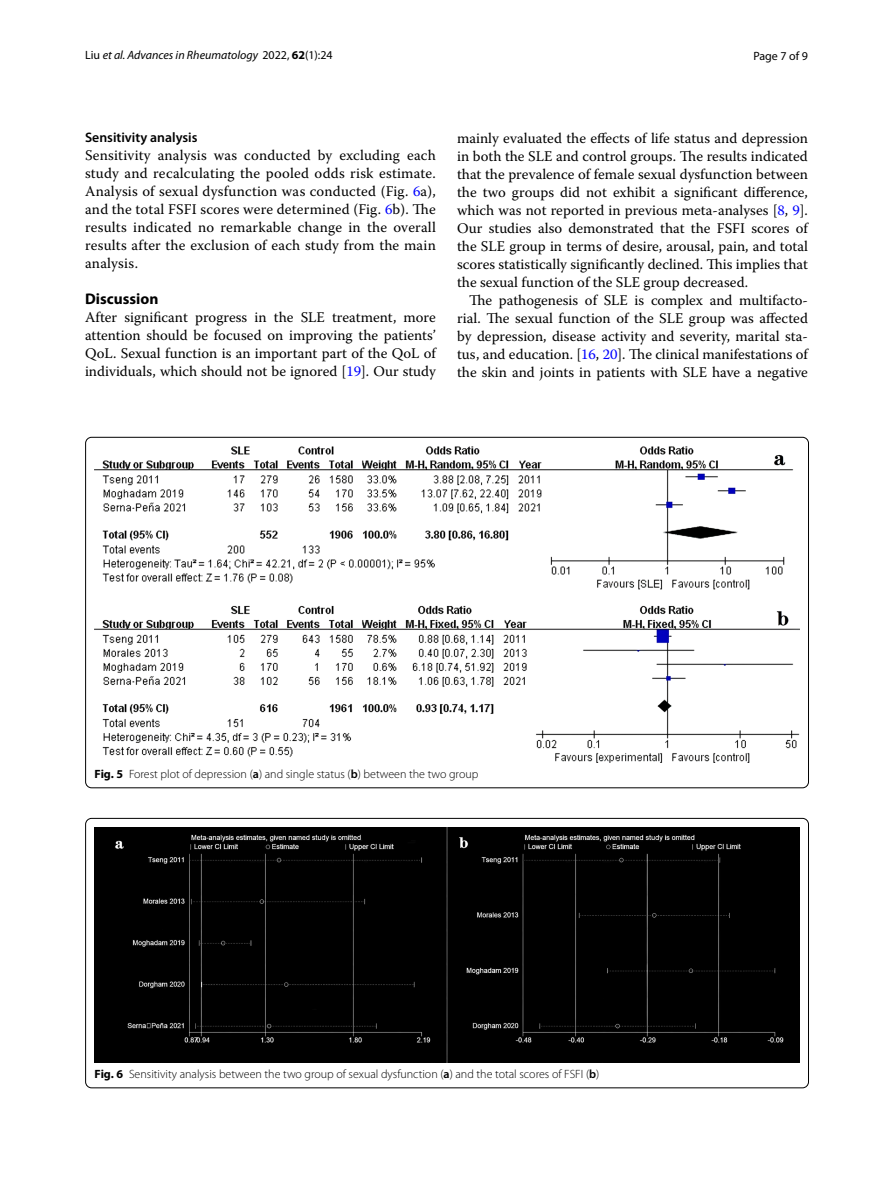
<style>
.page{position:relative;width:893px;height:1187px;background:#fff}
.page>*{position:absolute;margin:0;border:0;box-sizing:border-box;transform-origin:0 0}
.t1{font:700 15.45px "Myriad Pro";color:#000}
.t2{font:14.7px/18px "Warnock Pro";color:#000;text-align:justify}
.t3{font:600 13.8px "Myriad Pro";color:#000}
.t4{font:300 12px "Myriad Pro";color:#000}
.t5{font:italic 12px "Myriad Pro";color:#000}
.t6{font:12px "Myriad Pro";color:#000}
.s1{font-style:normal}
.s2{font-weight:700;font-style:normal}
.s3{color:#00f}
.s4{font-weight:700}
.s5{font-weight:600}
</style>
<div class="page">
<img style="left:94px;top:446px;width:706px;height:316px">
<div style="left:94px;top:827px;width:706px;height:235px;background:#000"></div>
<div style="left:85px;top:818px;width:724px;height:269px;border:1px solid #000;border-radius:6px"></div>
<p class="t5" style="left:85px;top:48px;width:249px"><span class="s1">Liu</span> et al. Advances in Rheumatology <span class="s1">2022,</span> <span class="s2">62</span><span class="s1">(1):24</span></p>
<p class="t6" style="left:753px;top:48px;width:56px">Page 7 of 9</p>
<p class="t3" style="left:85px;top:129px;width:114px">Sensitivity analysis</p>
<p class="t2" style="left:85px;top:146px;width:352px">Sensitivity analysis was conducted by excluding each study and recalculating the pooled odds risk estimate.<br>Analysis of sexual dysfunction was conducted (Fig. <span class="s3">6</span>a), and the total FSFI scores were determined (Fig. <span class="s3">6</span>b). The results indicated no remarkable change in the overall results after the exclusion of each study from the main analysis.</p>
<p class="t1" style="left:85px;top:289px;width:75px">Discussion</p>
<p class="t2" style="left:85px;top:308px;width:352px">After significant progress in the SLE treatment, more attention should be focused on improving the patients’ QoL. Sexual function is an important part of the QoL of individuals, which should not be ignored [<span class="s3">19</span>]. Our study</p>
<p class="t2" style="left:457px;top:128px;width:352px">mainly evaluated the effects of life status and depression in both the SLE and control groups. The results indicated that the prevalence of female sexual dysfunction between the two groups did not exhibit a significant difference, which was not reported in previous meta-analyses [<span class="s3">8</span>, <span class="s3">9</span>].<br>Our studies also demonstrated that the FSFI scores of the SLE group in terms of desire, arousal, pain, and total scores statistically significantly declined. This implies that the sexual function of the SLE group decreased.</p>
<p class="t2" style="left:457px;top:290px;width:352px;text-indent:12px">The pathogenesis of SLE is complex and multifacto&shy;rial. The sexual function of the SLE group was affected by depression, disease activity and severity, marital sta&shy;tus, and education. [<span class="s3">16</span>, <span class="s3">20</span>]. The clinical manifestations of the skin and joints in patients with SLE have a negative</p>
<p class="t4" style="left:95px;top:767px;width:385px"><span class="s4">Fig. 5</span> Forest plot of depression (<span class="s5">a</span>) and single status (<span class="s5">b</span>) between the two group</p>
<p class="t4" style="left:95px;top:1067px;width:506px"><span class="s4">Fig. 6</span> Sensitivity analysis between the two group of sexual dysfunction (<span class="s5">a</span>) and the total scores of FSFI (<span class="s5">b</span>)</p>
</div>
